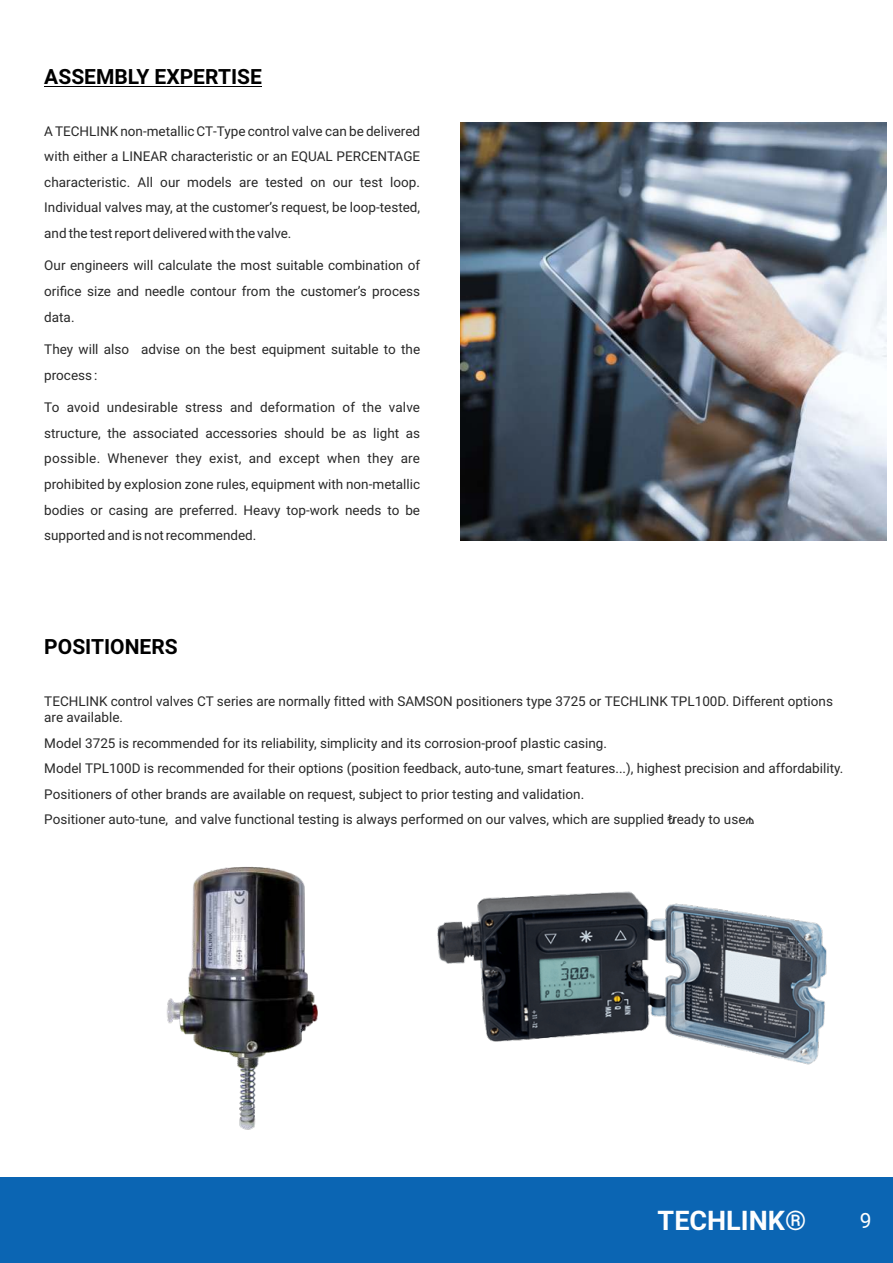
<style>
.page{position:relative;width:893px;height:1263px;background:#fff}
.page>*{position:absolute;margin:0;border:0;box-sizing:border-box;transform-origin:0 0}
.t1{font:700 27px "Roboto";color:#fefefe}
.t2{font:700 21px "Roboto";color:#000}
.t3{font:21px "Roboto";color:#fefefe}
.t4{font:13.5px/25.7px "Roboto";color:#282828;text-align:justify}
</style>
<div class="page">
<div style="left:0;top:1178px;width:893px;height:85px;background:#0b65b3"></div>
<hr style="left:44px;top:86px;width:218px;height:1px;background:#000">
<img style="left:437px;top:891px;width:389px;height:287px">
<img style="left:461px;top:123px;width:426px;height:417px">
<img style="left:167px;top:866px;width:151px;height:264px">
<h2 class="t2" style="left:44px;top:68px;width:219px">ASSEMBLY EXPERTISE</h2>
<p class="t4" style="left:44px;top:119px;width:377px">A TECHLINK non-metallic CT-Type control valve can be delivered with either a LINEAR characteristic or an EQUAL PERCENTAGE characteristic. All our models are tested on our test loop.<br>Individual valves may, at the customer’s request, be loop-tested, and the test report delivered with the valve.</p>
<p class="t4" style="left:44px;top:254px;width:377px">Our engineers will calculate the most suitable combination of orifice size and needle contour from the customer’s process data.</p>
<p class="t4" style="left:44px;top:338px;width:377px">They will also advise on the best equipment suitable to the process :</p>
<p class="t4" style="left:44px;top:396px;width:377px">To avoid undesirable stress and deformation of the valve structure, the associated accessories should be as light as possible. Whenever they exist, and except when they are prohibited by explosion zone rules, equipment with non-metallic bodies or casing are preferred. Heavy top-work needs to be supported and is not recommended.</p>
<h2 class="t2" style="left:44px;top:639px;width:135px">POSITIONERS</h2>
<p class="t4" style="left:44px;top:694px;width:790px;line-height:16.2px">TECHLINK control valves CT series are normally fitted with SAMSON positioners type 3725 or TECHLINK TPL100D. Different options are available.</p>
<p class="t4" style="left:44px;top:731px;width:800px;text-align:left">Model 3725 is recommended for its reliability, simplicity and its corrosion-proof plastic casing.<br>Model TPL100D is recommended for their options (position feedback, auto-tune, smart features...), highest precision and affordability.<br>Positioners of other brands are available on request, subject to prior testing and validation.<br>Positioner auto-tune, and valve functional testing is always performed on our valves, which are supplied ₺ready to use₼.</p>
<h1 class="t1" style="left:658px;top:1210px;width:150px">TECHLINK®</h1>
<h2 class="t3" style="left:860px;top:1212px;width:13px">9</h2>
</div>
